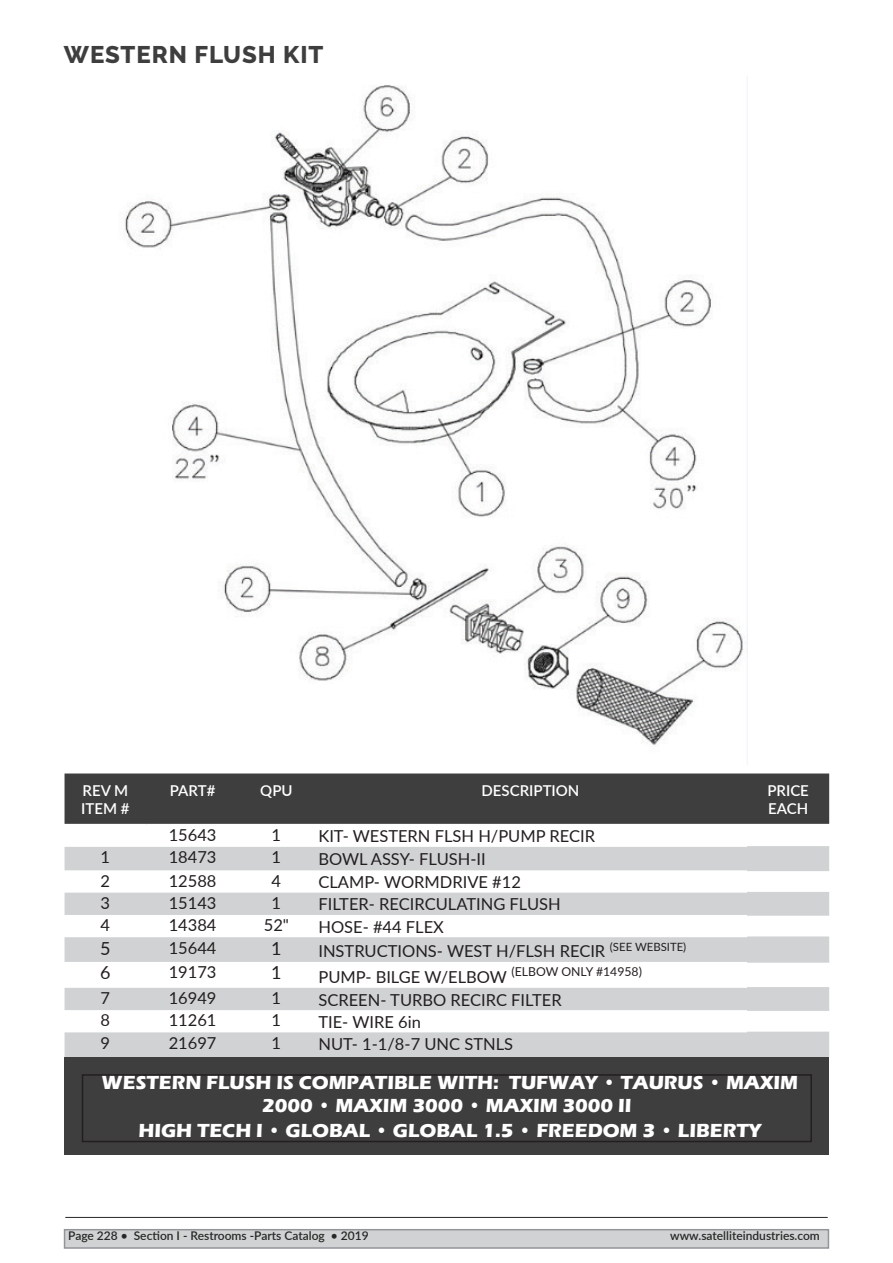
<style>
.page{position:relative;width:893px;height:1263px;background:#fff}
.page>*{position:absolute;margin:0;border:0;box-sizing:border-box;transform-origin:0 0}
.t1{font:800 24px "Raleway";letter-spacing:.04em;color:#3e3e3f}
.t2{font:700 19.5px/24.2px "Eras ITC";color:#fff;text-align:center}
.t3{font:18px "Lato";color:#231f20}
.t4{font:16.5px "Lato";color:#231f20}
.t5{font:600 15px/18px "Lato";color:#fff}
.t6{font:600 12px "Lato";color:#262825}
</style>
<div class="page">
<div style="left:65px;top:773px;width:764px;height:51px;background:#3e3e3f"></div>
<svg style="left:65px;top:847px;width:764px;height:210px;fill:#d1d2d4"></svg>
<div style="left:65px;top:1057px;width:764px;height:98px;background:#3e3e3f"></div>
<hr style="left:747px;top:846px;width:82px;height:2px;background:#d1d2d4">
<hr style="left:747px;top:870px;width:82px;height:1px;background:#d1d2d4">
<hr style="left:747px;top:892px;width:82px;height:1px;background:#d1d2d4">
<hr style="left:747px;top:914px;width:82px;height:2px;background:#d1d2d4">
<hr style="left:747px;top:936px;width:82px;height:2px;background:#d1d2d4">
<hr style="left:747px;top:961px;width:82px;height:2px;background:#d1d2d4">
<hr style="left:747px;top:987px;width:82px;height:1px;background:#d1d2d4">
<hr style="left:747px;top:1009px;width:82px;height:2px;background:#d1d2d4">
<hr style="left:747px;top:1032px;width:82px;height:1px;background:#d1d2d4">
<div style="left:82px;top:1074px;width:730px;height:68px;border:2px solid #231f20"></div>
<div style="left:65px;top:1230px;width:763px;height:18px;background:#d1d2d4"></div>
<hr style="left:65px;top:1217px;width:763px;height:1px;background:#262825">
<div style="left:64px;top:1229px;width:765px;height:20px;border:2px solid #939598"></div>
<img style="left:125px;top:85px;width:622px;height:662px">
<h1 class="t1" style="left:64px;top:41px;width:261px">WESTERN FLUSH KIT</h1>
<p class="t5" style="left:81px;top:781px;width:50px">REV M<br>ITEM #</p>
<p class="t5" style="left:170px;top:781px;width:47px">PART#</p>
<p class="t5" style="left:260px;top:781px;width:34px">QPU</p>
<p class="t5" style="left:481px;top:781px;width:99px">DESCRIPTION</p>
<p class="t5" style="left:767px;top:781px;width:43px">PRICE<br>EACH</p>
<p class="t4" style="left:169px;top:823px;width:49px">15643</p>
<p class="t4" style="left:272px;top:823px;width:11px">1</p>
<p class="t4" style="left:318px;top:824px;width:278px">KIT- WESTERN FLSH H/PUMP RECIR</p>
<p class="t4" style="left:101px;top:845px;width:11px">1</p>
<p class="t4" style="left:169px;top:845px;width:49px">18473</p>
<p class="t4" style="left:272px;top:845px;width:11px">1</p>
<p class="t4" style="left:318px;top:847px;width:169px">BOWL ASSY- FLUSH-II</p>
<p class="t4" style="left:101px;top:869px;width:11px">2</p>
<p class="t4" style="left:169px;top:869px;width:49px">12588</p>
<p class="t4" style="left:272px;top:869px;width:11px">4</p>
<p class="t4" style="left:318px;top:870px;width:204px">CLAMP- WORMDRIVE #12</p>
<p class="t4" style="left:101px;top:891px;width:11px">3</p>
<p class="t4" style="left:169px;top:891px;width:49px">15143</p>
<p class="t4" style="left:272px;top:891px;width:11px">1</p>
<p class="t4" style="left:318px;top:893px;width:244px">FILTER- RECIRCULATING FLUSH</p>
<p class="t4" style="left:101px;top:913px;width:11px">4</p>
<p class="t4" style="left:169px;top:913px;width:49px">14384</p>
<p class="t4" style="left:264px;top:913px;width:27px">52"</p>
<p class="t4" style="left:318px;top:915px;width:127px">HOSE- #44 FLEX</p>
<p class="t3" style="left:100px;top:935px;width:12px">5</p>
<p class="t4" style="left:169px;top:936px;width:49px">15644</p>
<p class="t3" style="left:271px;top:935px;width:12px">1</p>
<p class="t4" style="left:318px;top:940px;width:369px">INSTRUCTIONS- WEST H/FLSH RECIR <sup>(SEE</sup> <sup>WEBSITE)</sup></p>
<p class="t3" style="left:100px;top:960px;width:12px">6</p>
<p class="t4" style="left:169px;top:960px;width:49px">19173</p>
<p class="t3" style="left:271px;top:960px;width:12px">1</p>
<p class="t4" style="left:318px;top:965px;width:325px">PUMP- BILGE W/ELBOW <sup>(ELBOW</sup> <sup>ONLY</sup> <sup>#14958)</sup></p>
<p class="t4" style="left:101px;top:986px;width:11px">7</p>
<p class="t4" style="left:169px;top:986px;width:49px">16949</p>
<p class="t4" style="left:272px;top:986px;width:11px">1</p>
<p class="t4" style="left:318px;top:988px;width:245px">SCREEN- TURBO RECIRC FILTER</p>
<p class="t4" style="left:101px;top:1008px;width:11px">8</p>
<p class="t4" style="left:169px;top:1008px;width:49px">11261</p>
<p class="t4" style="left:272px;top:1008px;width:11px">1</p>
<p class="t4" style="left:318px;top:1010px;width:104px">TIE- WIRE 6in</p>
<p class="t4" style="left:101px;top:1031px;width:11px">9</p>
<p class="t4" style="left:169px;top:1031px;width:49px">21697</p>
<p class="t4" style="left:272px;top:1031px;width:11px">1</p>
<p class="t4" style="left:318px;top:1032px;width:196px">NUT- 1-1/8-7 UNC STNLS</p>
<p class="t2" style="left:102px;top:1070px;width:698px">WESTERN FLUSH IS COMPATIBLE WITH: TUFWAY • TAURUS • MAXIM<br>2000 • MAXIM 3000 • MAXIM 3000 II<br>HIGH TECH I • GLOBAL • GLOBAL 1.5 • FREEDOM 3 • LIBERTY</p>
<p class="t6" style="left:68px;top:1227px;width:302px">Page 228 • Section I - Restrooms -Parts Catalog • 2019</p>
<p class="t6" style="left:670px;top:1227px;width:151px">www.satelliteindustries.com</p>
</div>
